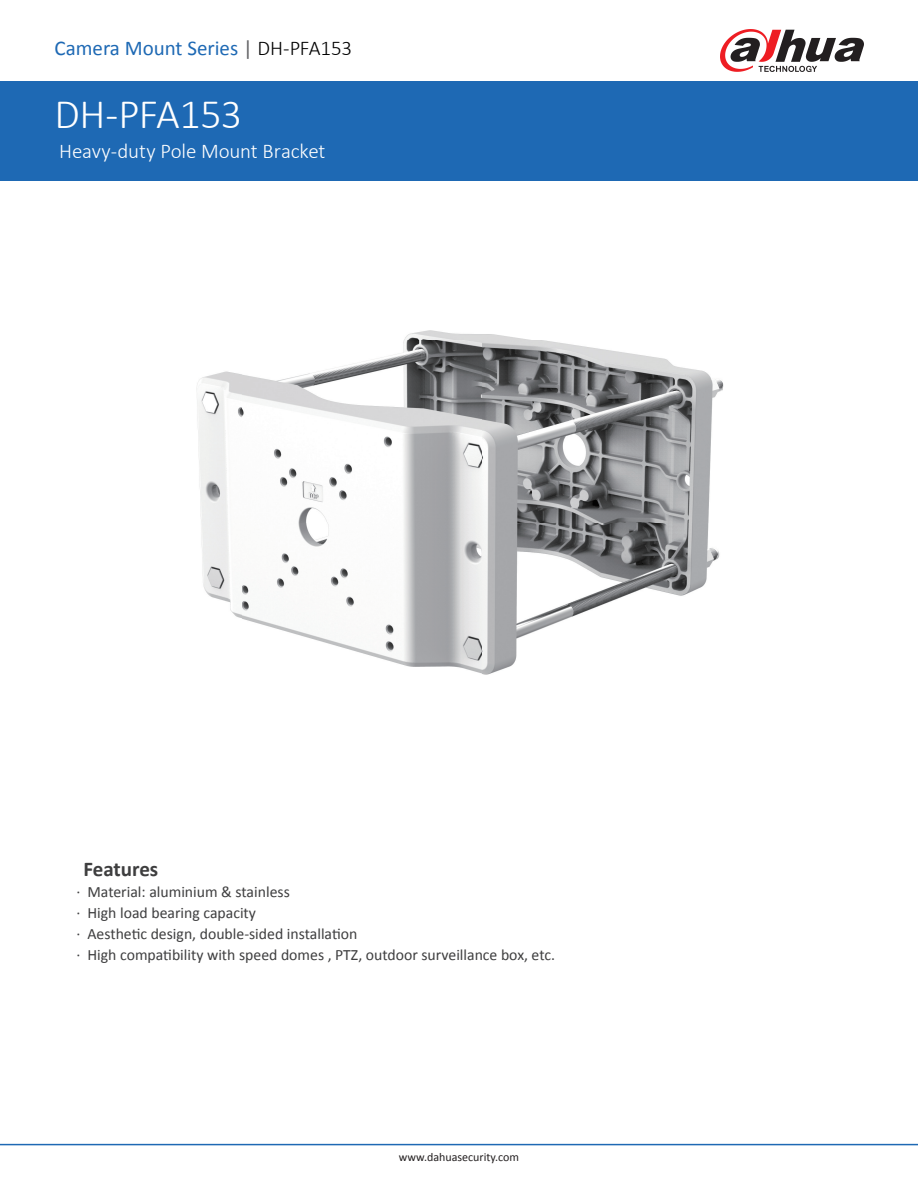
<style>
.page{position:relative;width:918px;height:1188px;background:#fff}
.page>*{position:absolute;margin:0;border:0;box-sizing:border-box;transform-origin:0 0}
.t1{font:300 42px "Calibri";letter-spacing:-.02em;color:#fff}
.t2{font:21px "Calibri";color:#1e69b4}
.t3{font:300 21px "Calibri";letter-spacing:-.005em;color:#fff}
.t4{font:700 21px "Calibri";color:#3e3e3f}
.t5{font:15.75px "Calibri";color:#3e3e3f}
.t6{font:12px "Calibri";color:#231f20}
.s1{color:#636366}
.s2{font-weight:300;color:#000}
</style>
<div class="page">
<img style="left:196px;top:330px;width:528px;height:345px">
<hr style="left:0;top:1144px;width:918px;height:1px;background:#1e69b4">
<svg style="left:720px;top:29px;width:144px;height:43px"></svg>
<div style="left:0;top:81px;width:918px;height:100px;background:#1e69b4"></div>
<p class="t2" style="left:55px;top:35px;width:299px">Camera Mount Series <span class="s1">|</span> <span class="s2">DH-PFA153</span></p>
<p class="t1" style="left:55px;top:88px;width:189px">DH-PFA153</p>
<p class="t3" style="left:59px;top:138px;width:268px">Heavy-duty Pole Mount Bracket</p>
<p class="t4" style="left:84px;top:855px;width:76px">Features</p>
<p class="t5" style="left:76px;top:882px;width:215px">· Material: aluminium &amp; stainless</p>
<p class="t5" style="left:76px;top:903px;width:181px">· High load bearing capacity</p>
<p class="t5" style="left:76px;top:924px;width:282px">· Aesthetic design, double-sided installation</p>
<p class="t5" style="left:76px;top:945px;width:480px">· High compatibility with speed domes , PTZ, outdoor surveillance box, etc.</p>
<p class="t6" style="left:399px;top:1150px;width:122px">www.dahuasecurity.com</p>
</div>
